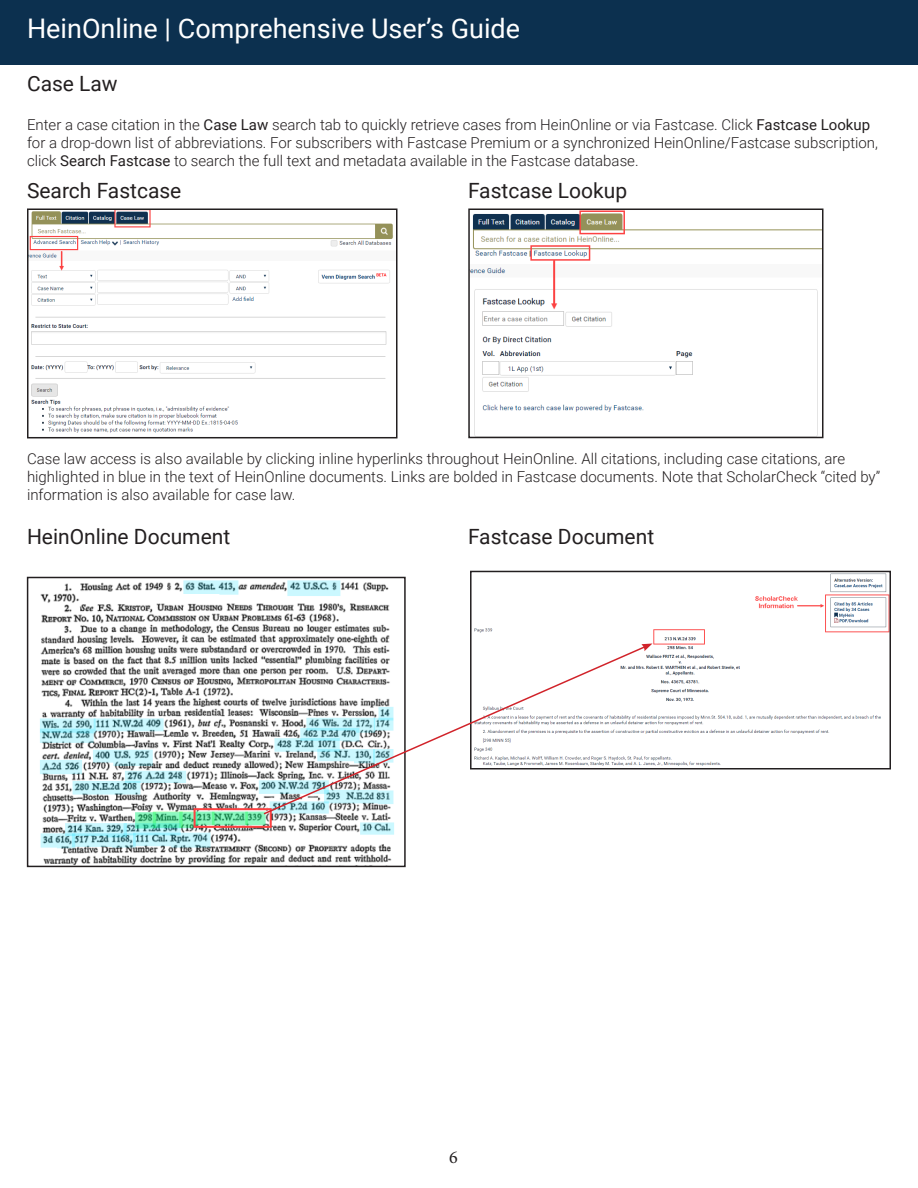
<style>
.page{position:relative;width:918px;height:1188px;background:#fff}
.page>*{position:absolute;margin:0;border:0;box-sizing:border-box;transform-origin:0 0}
.t1{font:27px "Roboto";color:#fff}
.Heading__2{font:21px "Roboto";color:#231f20}
.body{font:21px "Roboto";color:#231f20}
.t2{font:18px "Minion Pro";color:#231f20}
.body-2{font:300 15px/18px "Roboto";color:#231f20}
.s1{font-weight:400}
</style>
<div class="page">
<div style="left:0;top:0;width:918px;height:65px;background:#0c304f"></div>
<img style="left:30px;top:211px;width:363px;height:222px">
<div style="left:27px;top:208px;width:371px;height:230px;border:2px solid #231f20"></div>
<img style="left:471px;top:212px;width:349px;height:223px">
<div style="left:468px;top:209px;width:355px;height:229px;border:2px solid #231f20"></div>
<img style="left:40px;top:580px;width:354px;height:284px">
<div style="left:27px;top:577px;width:379px;height:290px;border:2px solid #231f20"></div>
<img style="left:474px;top:574px;width:414px;height:192px">
<div style="left:470px;top:571px;width:421px;height:199px;border:2px solid #231f20"></div>
<svg style="left:262px;top:645px;width:385px;height:171px"></svg>
<svg style="left:641px;top:643px;width:11px;height:8px"></svg>
<p class="t1" style="left:27px;top:10px;width:495px">HeinOnline | Comprehensive User’s Guide</p>
<p class="body" style="left:27px;top:69px;width:92px">Case Law</p>
<p class="body-2" style="left:27px;top:115px;width:853px">Enter a case citation in the <span class="s1">Case Law</span> search tab to quickly retrieve cases from HeinOnline or via Fastcase. Click <span class="s1">Fastcase Lookup </span>for a drop-down list of abbreviations. For subscribers with Fastcase Premium or a synchronized HeinOnline/Fastcase subscription, click <span class="s1">Search Fastcase</span> to search the full text and metadata available in the Fastcase database.</p>
<p class="Heading__2" style="left:27px;top:176px;width:156px">Search Fastcase</p>
<p class="Heading__2" style="left:468px;top:176px;width:161px">Fastcase Lookup</p>
<p class="body-2" style="left:27px;top:449px;width:855px">Case law access is also available by clicking inline hyperlinks throughout HeinOnline. All citations, including case citations, are highlighted in blue in the text of HeinOnline documents. Links are bolded in Fastcase documents. Note that ScholarCheck “cited by” information is also available for case law.</p>
<p class="Heading__2" style="left:27px;top:522px;width:205px">HeinOnline Document</p>
<p class="Heading__2" style="left:468px;top:522px;width:188px">Fastcase Document</p>
<p class="t2" style="left:449px;top:1145px;width:10px">6</p>
</div>
